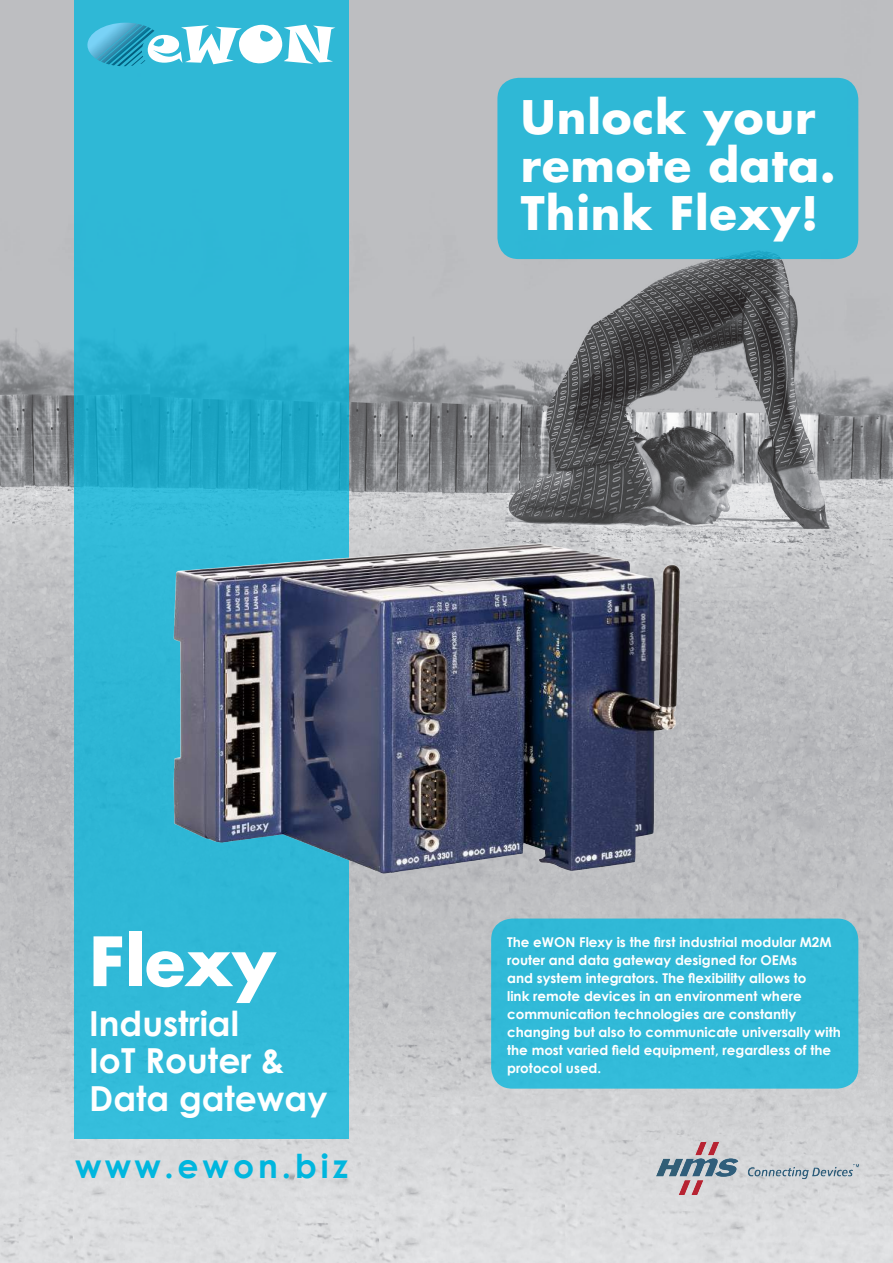
<style>
.page{position:relative;width:893px;height:1263px;background:#fff}
.page>*{position:absolute;margin:0;border:0;box-sizing:border-box;transform-origin:0 0}
.t1{font:700 66px "Futura Std";color:#fff}
.t2{font:700 45px/48px "Futura Std";letter-spacing:.02em;color:#fff}
.t3{font:700 34.5px/37.5px "Century Gothic";color:#fff}
.t4{font:700 33px "Century Gothic";letter-spacing:.12em;color:#00b6de}
.t5{font:700 13.5px/18px "Century Gothic";color:#fff}
</style>
<div class="page">
<img style="left:0;top:0;width:893px;height:1263px">
<svg style="left:74px;top:0;width:275px;height:1139px;fill:#2fb8d6"></svg>
<svg style="left:87px;top:23px;width:248px;height:43px"></svg>
<img style="left:73px;top:459px;width:698px;height:494px">
<img style="left:657px;top:1143px;width:201px;height:51px">
<div style="left:497px;top:78px;width:361px;height:181px;background:#2fb8d6;border-radius:21px"></div>
<div style="left:491px;top:918px;width:367px;height:171px;background:#30b9d8;border-radius:21px"></div>
<h2 class="t2" style="left:521px;top:92px;width:316px">Unlock your remote data.<br>Think Flexy!</h2>
<h1 class="t1" style="left:89px;top:917px;width:188px">Flexy</h1>
<h3 class="t3" style="left:89px;top:1003px;width:240px">Industrial<br>IoT Router &amp;<br>Data gateway</h3>
<h3 class="t4" style="left:75px;top:1141px;width:274px">www.ewon.biz</h3>
<p class="t5" style="left:507px;top:932px;width:335px">The eWON Flexy is the first industrial modular M2M router and data gateway designed for OEMs<br>and system integrators. The flexibility allows to<br>link remote devices in an environment where communication technologies are constantly changing but also to communicate universally with the most varied field equipment, regardless of the protocol used.</p>
</div>
